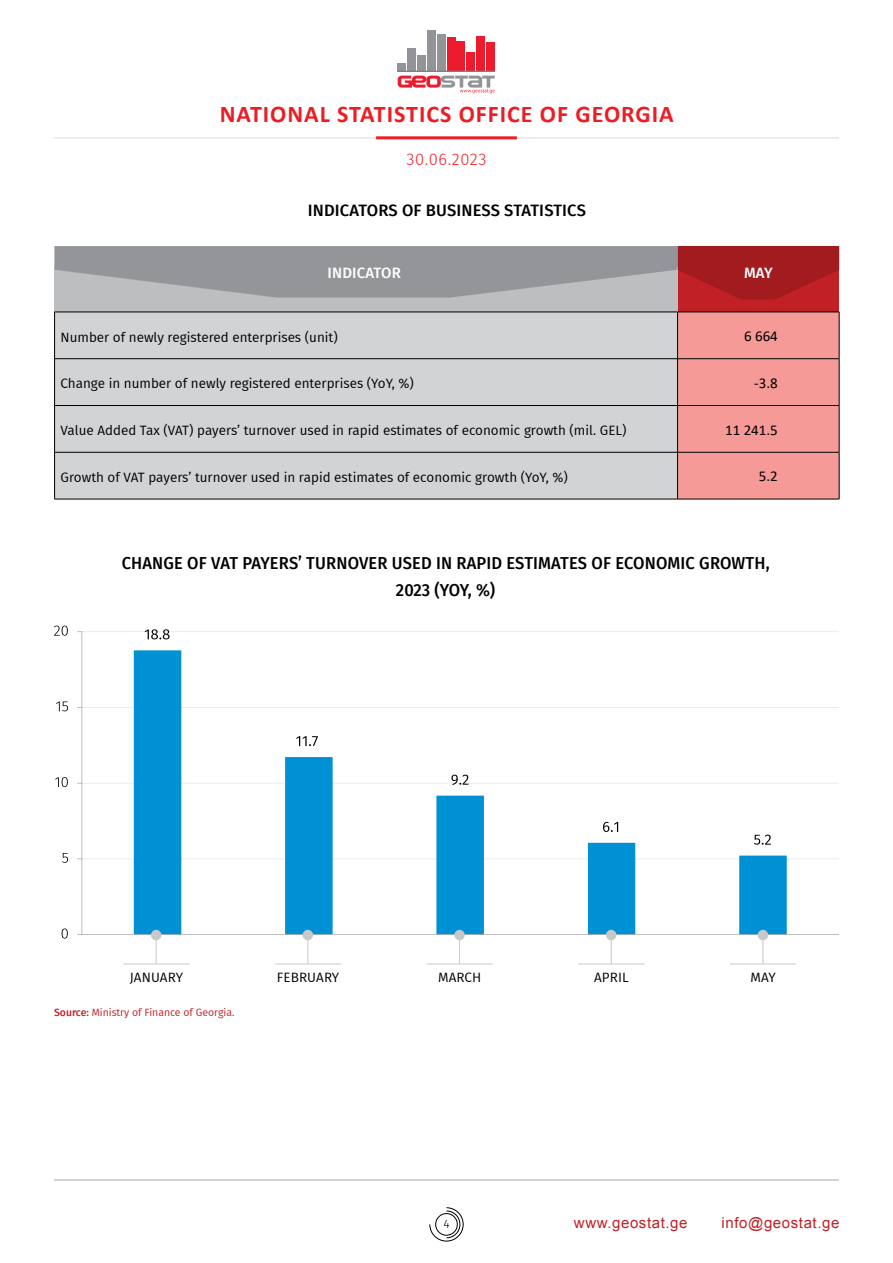
<style>
.page{position:relative;width:893px;height:1263px;background:#fff}
.page>*{position:absolute;margin:0;border:0;box-sizing:border-box;transform-origin:0 0}
.t1{font:700 24px "Calibri";letter-spacing:.04em;color:#ed1d24}
.t2{font:500 17.4px/27px "Fira GO";letter-spacing:.01em;color:#000;text-align:center;scale:.95 1}
.t3{font:500 16.5px "Fira GO";letter-spacing:.01em;color:#000}
.t4{font:300 16.5px "Fira GO";letter-spacing:.04em;color:#ed1d24}
.t5{font:15px "BPG Ingiri Arial";letter-spacing:.04em;color:#c12026}
.t6{font:15px "Calibri";color:#000}
.t7{font:500 15px "Fira GO";letter-spacing:.01em;color:#fff}
.t8{font:13.5px "Fira GO";color:#000}
.t9{font:300 12px "Fira GO";color:#000}
.t10{font:10.5px "Fira GO";color:#c12026}
.s1{font-weight:500}
</style>
<div class="page">
<svg style="left:429px;top:1207px;width:35px;height:34px"></svg>
<hr style="left:54px;top:1179px;width:785px;height:1px;background:#a7a9ac">
<hr style="left:54px;top:137px;width:785px;height:2px;background:#e6e7e8">
<hr style="left:376px;top:136px;width:141px;height:3px;background:#ed1d24">
<div style="left:398px;top:63px;width:8px;height:9px;background:#929497"></div>
<div style="left:407px;top:48px;width:9px;height:24px;background:#929497"></div>
<div style="left:417px;top:55px;width:9px;height:17px;background:#929497"></div>
<div style="left:427px;top:30px;width:9px;height:42px;background:#929497"></div>
<div style="left:437px;top:34px;width:9px;height:38px;background:#929497"></div>
<div style="left:447px;top:37px;width:8px;height:35px;background:#ec1b2e"></div>
<div style="left:457px;top:42px;width:8px;height:30px;background:#ec1b2e"></div>
<div style="left:466px;top:52px;width:9px;height:20px;background:#ec1b2e"></div>
<div style="left:476px;top:36px;width:9px;height:36px;background:#ec1b2e"></div>
<div style="left:486px;top:42px;width:9px;height:30px;background:#ec1b2e"></div>
<hr style="left:398px;top:71px;width:97px;height:1px;background:#808184">
<svg style="left:398px;top:76px;width:97px;height:17px"></svg>
<div style="left:677px;top:268px;width:162px;height:44px;background:#c12026"></div>
<div style="left:54px;top:268px;width:623px;height:44px;background:#bcbec0"></div>
<svg style="left:54px;top:246px;width:785px;height:53px"></svg>
<div style="left:55px;top:313px;width:622px;height:186px;background:#d1d3d4"></div>
<div style="left:678px;top:313px;width:161px;height:186px;background:#f69a97"></div>
<hr style="left:839px;top:312px;width:1px;height:46px;background:#000">
<hr style="left:839px;top:359px;width:1px;height:46px;background:#000">
<hr style="left:839px;top:406px;width:1px;height:46px;background:#000">
<hr style="left:839px;top:452px;width:1px;height:47px;background:#000">
<hr style="left:678px;top:312px;width:161px;height:1px;background:#000">
<hr style="left:678px;top:358px;width:161px;height:1px;background:#000">
<hr style="left:678px;top:405px;width:161px;height:1px;background:#000">
<hr style="left:678px;top:452px;width:161px;height:1px;background:#000">
<hr style="left:678px;top:499px;width:161px;height:1px;background:#000">
<hr style="left:54px;top:312px;width:624px;height:1px;background:#000">
<hr style="left:54px;top:312px;width:1px;height:46px;background:#000">
<hr style="left:677px;top:312px;width:1px;height:46px;background:#000">
<hr style="left:54px;top:358px;width:624px;height:1px;background:#000">
<hr style="left:54px;top:359px;width:1px;height:46px;background:#000">
<hr style="left:677px;top:359px;width:1px;height:46px;background:#000">
<hr style="left:54px;top:405px;width:624px;height:1px;background:#000">
<hr style="left:54px;top:406px;width:1px;height:46px;background:#000">
<hr style="left:677px;top:406px;width:1px;height:46px;background:#000">
<hr style="left:54px;top:452px;width:624px;height:1px;background:#000">
<hr style="left:54px;top:452px;width:1px;height:47px;background:#000">
<hr style="left:677px;top:452px;width:1px;height:47px;background:#000">
<hr style="left:54px;top:499px;width:624px;height:1px;background:#000">
<svg style="left:62px;top:928px;width:6px;height:10px"></svg>
<svg style="left:62px;top:853px;width:6px;height:10px"></svg>
<svg style="left:55px;top:777px;width:13px;height:10px"></svg>
<svg style="left:56px;top:701px;width:12px;height:10px"></svg>
<svg style="left:54px;top:626px;width:14px;height:10px"></svg>
<hr style="left:124px;top:963px;width:65px;height:1px;background:#c7c8ca">
<hr style="left:275px;top:963px;width:66px;height:1px;background:#c7c8ca">
<hr style="left:427px;top:963px;width:65px;height:1px;background:#c7c8ca">
<hr style="left:579px;top:963px;width:65px;height:1px;background:#c7c8ca">
<hr style="left:730px;top:963px;width:66px;height:1px;background:#c7c8ca">
<svg style="left:77px;top:629px;width:762px;height:334px"></svg>
<h1 class="t1" style="left:220px;top:97px;width:455px">NATIONAL STATISTICS OFFICE OF GEORGIA</h1>
<p class="t4" style="left:407px;top:149px;width:81px">30.06.2023</p>
<p class="t3" style="left:308px;top:201px;width:280px">INDICATORS OF BUSINESS STATISTICS</p>
<p class="t7" style="left:328px;top:264px;width:75px">INDICATOR</p>
<p class="t7" style="left:744px;top:264px;width:30px">MAY</p>
<p class="t8" style="left:61px;top:329px;width:279px">Number of newly registered enterprises (unit)</p>
<p class="t6" style="left:744px;top:326px;width:35px">6 664</p>
<p class="t8" style="left:61px;top:376px;width:355px">Change in number of newly registered enterprises (YoY, %)</p>
<p class="t6" style="left:754px;top:372px;width:25px">-3.8</p>
<p class="t8" style="left:61px;top:423px;width:567px">Value Added Tax (VAT) payers’ turnover used in rapid estimates of economic growth (mil. GEL)</p>
<p class="t6" style="left:725px;top:419px;width:54px">11 241.5</p>
<p class="t8" style="left:61px;top:469px;width:509px">Growth of VAT payers’ turnover used in rapid estimates of economic growth (YoY, %)</p>
<p class="t6" style="left:759px;top:466px;width:20px">5.2</p>
<p class="t2" style="left:122px;top:549px;width:683px">CHANGE OF VAT PAYERS’ TURNOVER USED IN RAPID ESTIMATES OF ECONOMIC GROWTH,<br>2023 (YOY, %)</p>
<p class="t8" style="left:130px;top:969px;width:55px">JANUARY</p>
<p class="t8" style="left:277px;top:969px;width:64px">FEBRUARY</p>
<p class="t8" style="left:438px;top:969px;width:45px">MARCH</p>
<p class="t8" style="left:594px;top:969px;width:36px">APRIL</p>
<p class="t8" style="left:751px;top:969px;width:27px">MAY</p>
<p class="t10" style="left:54px;top:1007px;width:182px"><span class="s1">Source:</span> Ministry of Finance of Georgia.</p>
<p class="t9" style="left:443px;top:1217px;width:8px">4</p>
<p class="t5" style="left:574px;top:1213px;width:115px">www.geostat.ge</p>
<p class="t5" style="left:722px;top:1213px;width:119px">info@geostat.ge</p>
</div>
